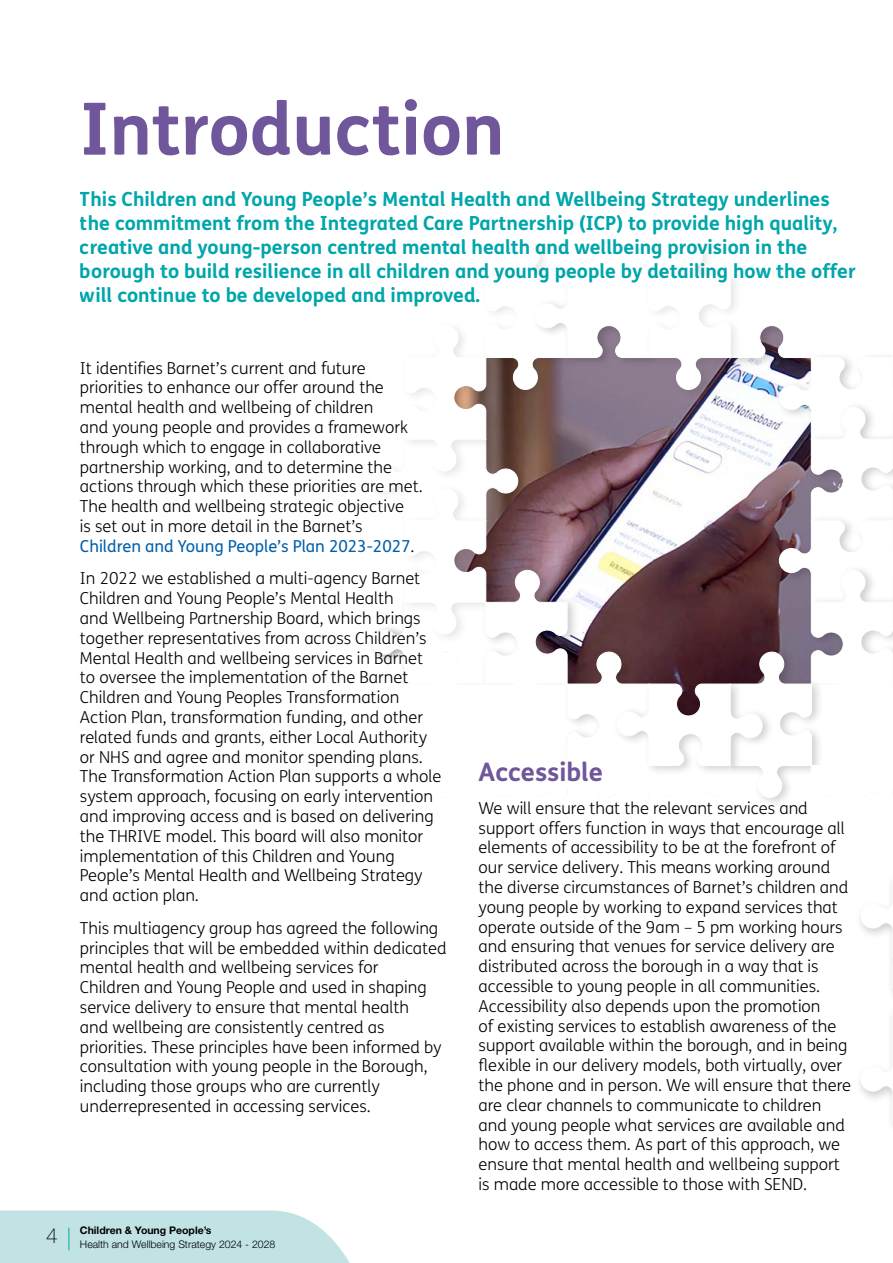
<style>
.page{position:relative;width:893px;height:1263px;background:#fff}
.page>*{position:absolute;margin:0;border:0;box-sizing:border-box;transform-origin:0 0}
.t1{font:700 72px "FS Me";color:#70569a}
.t2{font:700 25.5px "FS Me";color:#70569a}
.t3{font:700 19.5px/24px "FS Me";color:#00a6ab}
.t4{font:300 16.5px/19.8px "FS Me";color:#000}
.t5{font:300 10.5px/13.5px "Helvetica Neue LT Std";color:#000}
.s1{font-weight:400;color:#005eaa}
.s2{font-weight:100;font-size:21px}
.s3{font-weight:700}
</style>
<div class="page">
<svg style="left:0;top:1210px;width:350px;height:53px"></svg>
<svg style="left:372px;top:246px;width:521px;height:879px"></svg>
<h1 class="t1" style="left:80px;top:73px;width:426px">Introduction</h1>
<p class="t3" style="left:80px;top:186px;width:777px">This Children and Young People’s Mental Health and Wellbeing Strategy underlines the commitment from the Integrated Care Partnership (ICP) to provide high quality, creative and young-person centred mental health and wellbeing provision in the borough to build resilience in all children and young people by detailing how the offer will continue to be developed and improved.</p>
<p class="t4" style="left:80px;top:357px;width:344px">It identifies Barnet’s current and future priorities to enhance our offer around the mental health and wellbeing of children<br>and young people and provides a framework through which to engage in collaborative partnership working, and to determine the actions through which these priorities are met.<br>The health and wellbeing strategic objective<br>is set out in more detail in the Barnet’s <span class="s1">Children and Young People’s Plan 2023-2027</span>.</p>
<p class="t4" style="left:80px;top:568px;width:363px">In 2022 we established a multi-agency Barnet Children and Young People’s Mental Health<br>and Wellbeing Partnership Board, which brings together representatives from across Children’s Mental Health and wellbeing services in Barnet to oversee the implementation of the Barnet Children and Young Peoples Transformation Action Plan, transformation funding, and other related funds and grants, either Local Authority or NHS and agree and monitor spending plans.<br>The Transformation Action Plan supports a whole system approach, focusing on early intervention and improving access and is based on delivering the THRIVE model. This board will also monitor implementation of this Children and Young People’s Mental Health and Wellbeing Strategy and action plan.</p>
<p class="t4" style="left:80px;top:918px;width:368px">This multiagency group has agreed the following principles that will be embedded within dedicated mental health and wellbeing services for<br>Children and Young People and used in shaping service delivery to ensure that mental health<br>and wellbeing are consistently centred as priorities. These principles have been informed by consultation with young people in the Borough, including those groups who are currently underrepresented in accessing services.</p>
<p class="t5" style="left:80px;top:1223px;width:197px;text-indent:-34px"><span class="s2">4</span> <span class="s3">Children &amp; Young People’s<br></span>Health and Wellbeing Strategy 2024 - 2028</p>
<h2 class="t2" style="left:479px;top:752px;width:126px">Accessible</h2>
<p class="t4" style="left:479px;top:798px;width:374px">We will ensure that the relevant services and support offers function in ways that encourage all elements of accessibility to be at the forefront of our service delivery. This means working around the diverse circumstances of Barnet’s children and young people by working to expand services that operate outside of the 9am – 5 pm working hours and ensuring that venues for service delivery are distributed across the borough in a way that is accessible to young people in all communities.<br>Accessibility also depends upon the promotion<br>of existing services to establish awareness of the support available within the borough, and in being flexible in our delivery models, both virtually, over the phone and in person. We will ensure that there are clear channels to communicate to children and young people what services are available and how to access them. As part of this approach, we ensure that mental health and wellbeing support is made more accessible to those with SEND.</p>
</div>
